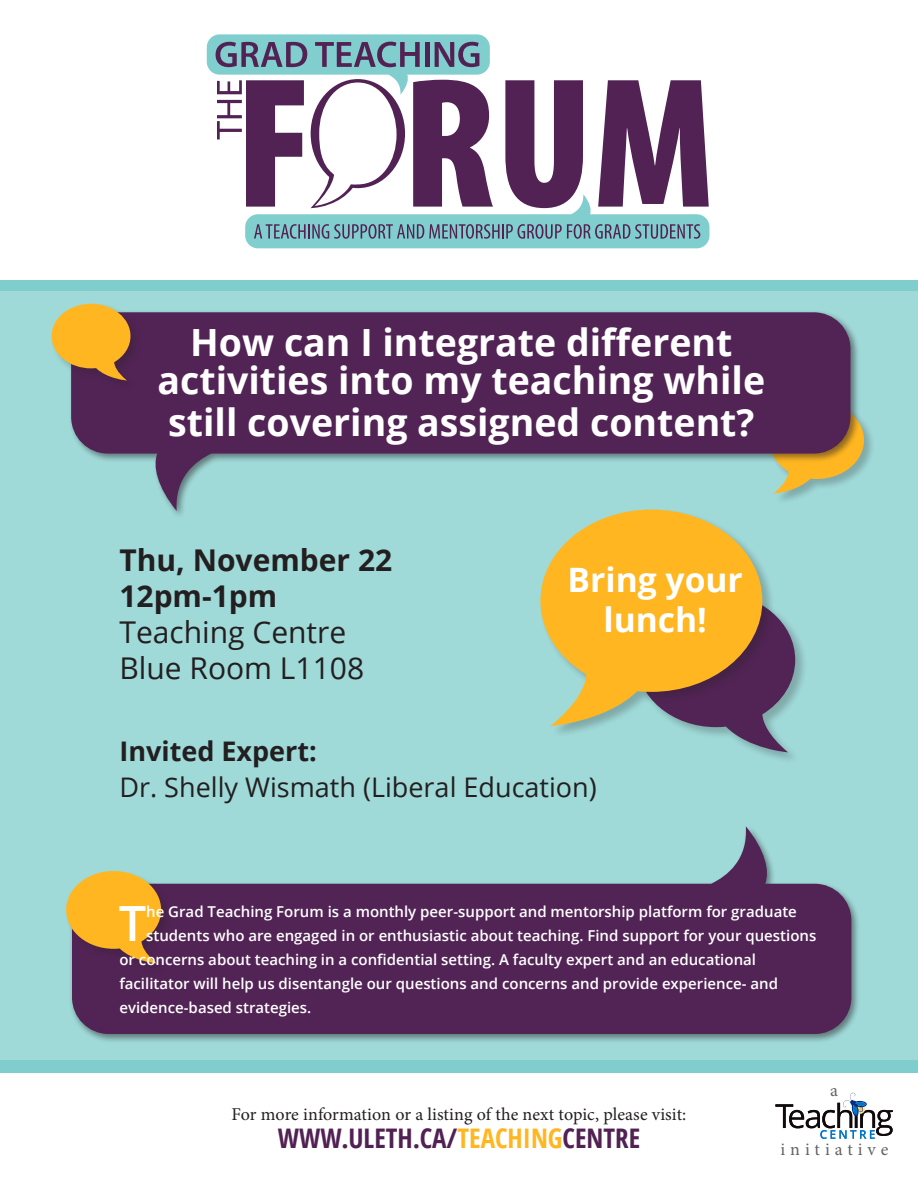
<style>
.page{position:relative;width:918px;height:1188px;background:#fff}
.page>*{position:absolute;margin:0;border:0;box-sizing:border-box;transform-origin:0 0}
.t1{font:600 48.6px "Open Sans";color:#fff}
.t2{font:700 37.5px "Open Sans";color:#fff}
.t3{font:700 33.6px/40.3px "Open Sans";color:#fff;text-align:center}
.t4{font:30px "Open Sans";color:#231f20}
.t5{font:700 30px "Open Sans";color:#231f20}
.t6{font:27px "Open Sans";color:#231f20}
.t7{font:700 condensed 27px "Open Sans";color:#512154}
.t8{font:700 27px "Open Sans";color:#231f20}
.t9{font:18px "Minion Pro";color:#231f20}
.t10{font:18px "Minion Pro";letter-spacing:.275em;color:#636366}
.t11{font:600 15px "Open Sans";color:#fff}
.s1{color:#ffb620}
</style>
<div class="page">
<div style="left:0;top:280px;width:918px;height:793px;background:#7fcecd"></div>
<div style="left:0;top:291px;width:918px;height:769px;background:#9fd9d8"></div>
<div style="left:768px;top:401px;width:107px;height:104px;background:#231f20;opacity:.25"></div>
<svg style="left:860px;top:401px;width:4px;height:93px"></svg>
<div style="left:69px;top:824px;width:792px;height:219px;background:#231f20;opacity:.5"></div>
<svg style="left:72px;top:826px;width:779px;height:208px;fill:#522455"></svg>
<div style="left:68px;top:309px;width:792px;height:210px;background:#231f20;opacity:.5"></div>
<svg style="left:71px;top:312px;width:780px;height:199px;fill:#522455"></svg>
<div style="left:65px;top:870px;width:107px;height:105px;background:#231f20;opacity:.25"></div>
<svg style="left:66px;top:871px;width:95px;height:92px;background:#d29d3d"></svg>
<div style="left:51px;top:303px;width:91px;height:89px;background:#231f20;opacity:.25"></div>
<svg style="left:52px;top:304px;width:79px;height:76px;background:#d5a441"></svg>
<svg style="left:207px;top:34px;width:502px;height:214px"></svg>
<div style="left:636px;top:592px;width:172px;height:172px;background:#231f20;opacity:.25"></div>
<svg style="left:636px;top:593px;width:159px;height:159px"></svg>
<div style="left:540px;top:509px;width:235px;height:229px;background:#231f20;opacity:.25"></div>
<svg style="left:540px;top:510px;width:222px;height:216px;fill:#ffb620"></svg>
<svg style="left:775px;top:1093px;width:118px;height:46px"></svg>
<p class="t2" style="left:190px;top:316px;width:544px">How can I integrate different</p>
<p class="t2" style="left:158px;top:354px;width:609px">activities into my teaching while</p>
<p class="t2" style="left:168px;top:396px;width:588px">still covering assigned content?</p>
<p class="t5" style="left:119px;top:539px;width:274px">Thu, November 22</p>
<p class="t5" style="left:119px;top:575px;width:159px">12pm-1pm</p>
<p class="t4" style="left:119px;top:612px;width:228px">Teaching Centre</p>
<p class="t4" style="left:119px;top:648px;width:246px">Blue Room L1108</p>
<p class="t3" style="left:568px;top:559px;width:177px">Bring your lunch!</p>
<p class="t8" style="left:119px;top:732px;width:199px">Invited Expert:</p>
<p class="t6" style="left:119px;top:769px;width:479px">Dr. Shelly Wismath (Liberal Education)</p>
<p class="t1" style="left:119px;top:890px;width:29px">T</p>
<p class="t11" style="left:146px;top:902px;width:652px">he Grad Teaching Forum is a monthly peer-support and mentorship platform for graduate</p>
<p class="t11" style="left:146px;top:926px;width:672px">students who are engaged in or enthusiastic about teaching. Find support for your questions</p>
<p class="t11" style="left:119px;top:950px;width:638px">or concerns about teaching in a confidential setting. A faculty expert and an educational</p>
<p class="t11" style="left:119px;top:974px;width:660px">facilitator will help us disentangle our questions and concerns and provide experience- and</p>
<p class="t11" style="left:119px;top:998px;width:193px">evidence-based strategies.</p>
<p class="t9" style="left:232px;top:1102px;width:456px">For more information or a listing of the next topic, please visit:</p>
<p class="t10" style="left:830px;top:1078px;width:9px">a</p>
<p class="t7" style="left:278px;top:1120px;width:364px">WWW.ULETH.CA/<span class="s1">TEACHING</span>CENTRE</p>
<p class="t10" style="left:780px;top:1137px;width:109px">initiative</p>
</div>
